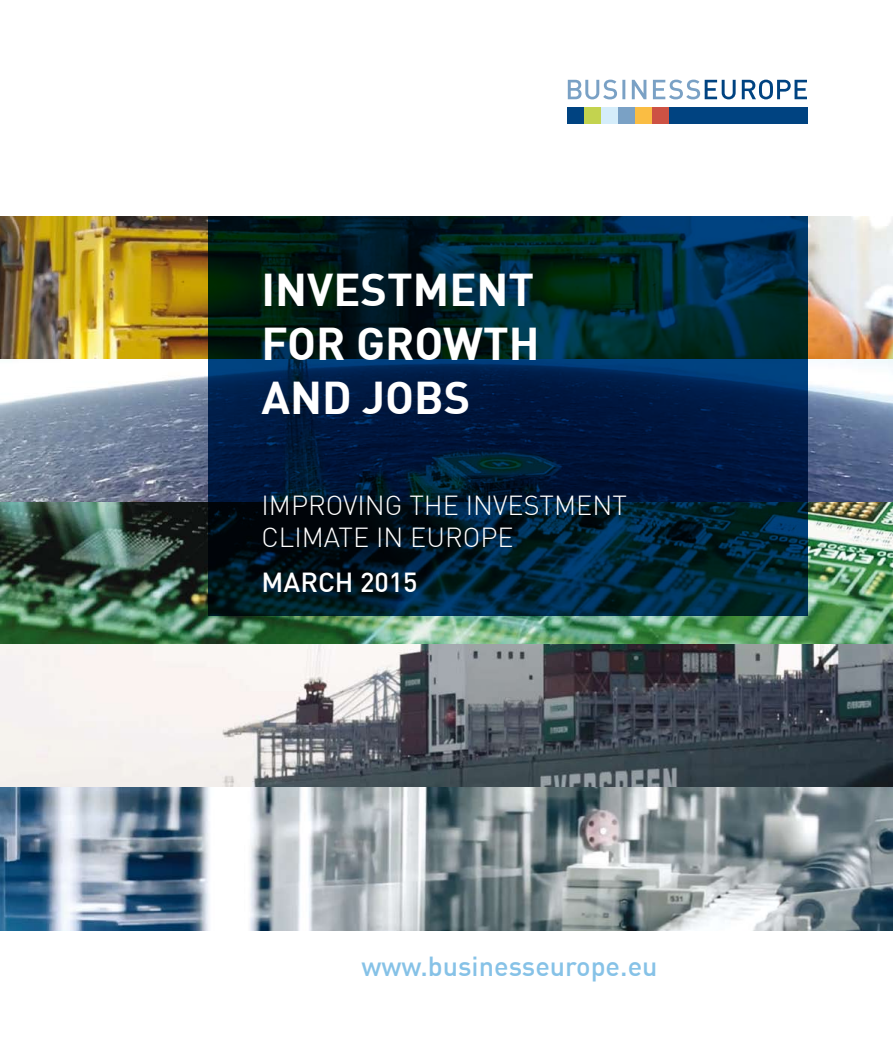
<style>
.page{position:relative;width:893px;height:1042px;background:#fff}
.page>*{position:absolute;margin:0;border:0;box-sizing:border-box;transform-origin:0 0}
.t1{font:700 45px/54px "DIN";color:#fff;text-align:justify}
.t2{font:300 27px/32.4px "DIN";color:#fff}
.t3{font:500 27px "DIN";color:#86c2e7}
.t4{font:500 27px "DIN";color:#fff}
</style>
<div class="page">
<img style="left:0;top:216px;width:893px;height:714px">
<div style="left:567px;top:107px;width:17px;height:17px;background:#004381"></div>
<div style="left:584px;top:107px;width:17px;height:17px;background:#c3d34f"></div>
<div style="left:601px;top:107px;width:17px;height:17px;background:#d5edfa"></div>
<div style="left:618px;top:107px;width:17px;height:17px;background:#7aa1c5"></div>
<div style="left:635px;top:107px;width:17px;height:17px;background:#fabd43"></div>
<div style="left:652px;top:107px;width:17px;height:17px;background:#cd5244"></div>
<div style="left:669px;top:107px;width:138px;height:17px;background:#004381"></div>
<svg style="left:568px;top:80px;width:239px;height:19px"></svg>
<svg style="left:208px;top:216px;width:599px;height:400px;background:#001f35"></svg>
<h1 class="t1" style="left:261px;top:260px;width:280px">INVESTMENT FOR GROWTH AND JOBS</h1>
<p class="t2" style="left:261px;top:488px;width:367px">IMPROVING THE INVESTMENT<br>CLIMATE IN EUROPE</p>
<p class="t4" style="left:261px;top:565px;width:158px">MARCH 2015</p>
<p class="t3" style="left:361px;top:949px;width:298px">www.businesseurope.eu</p>
</div>
